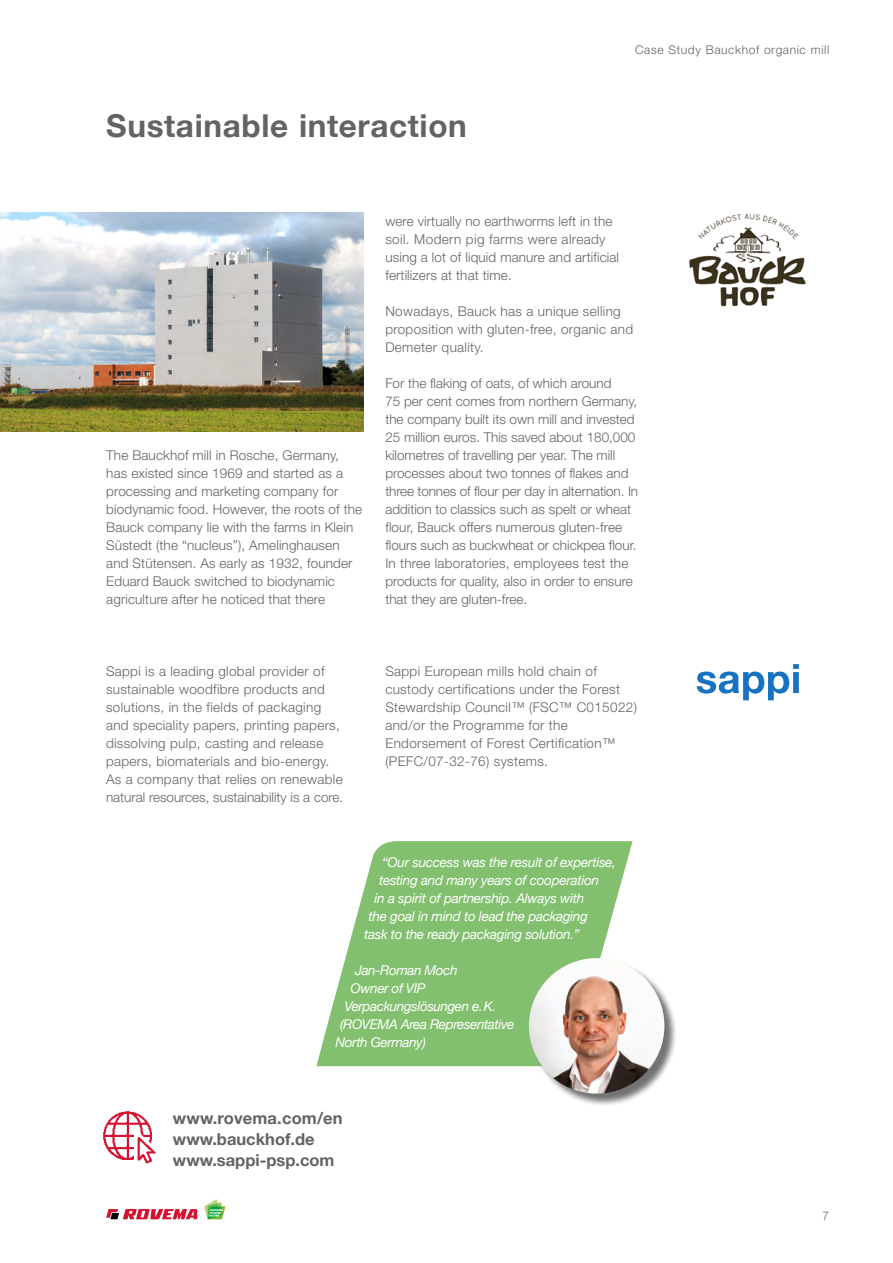
<style>
.page{position:relative;width:893px;height:1263px;background:#fff}
.page>*{position:absolute;margin:0;border:0;box-sizing:border-box;transform-origin:0 0}
.t1{font:700 31.5px "Helvetica Neue";letter-spacing:.02em;color:#646363}
.t2{font:700 16.5px/21px "Helvetica Neue";color:#646363}
.t3{font:300 13.5px/18px "Helvetica Neue";letter-spacing:.01em;color:#646363}
.t4{font:italic 13.5px "Helvetica Neue";letter-spacing:-.02em;color:#fff}
.t5{font:300 12px "Helvetica Neue";letter-spacing:.05em;color:#646363}
</style>
<div class="page">
<svg style="left:204px;top:1199px;width:21px;height:20px"></svg>
<svg style="left:106px;top:1209px;width:91px;height:10px"></svg>
<svg style="left:317px;top:841px;width:316px;height:225px;background:#94c983"></svg>
<div style="left:530px;top:959px;width:148px;height:148px;background:#000;opacity:.55"></div>
<img style="left:529px;top:958px;width:135px;height:136px;border-radius:68px">
<img style="left:689px;top:213px;width:117px;height:94px">
<img style="left:103px;top:1111px;width:53px;height:53px">
<img style="left:0;top:213px;width:364px;height:219px">
<svg style="left:697px;top:664px;width:102px;height:36px"></svg>
<h1 class="t1" style="left:106px;top:101px;width:362px">Sustainable interaction</h1>
<p class="t5" style="left:635px;top:40px;width:195px">Case Study Bauckhof organic mill</p>
<p class="t3" style="left:106px;top:445px;width:257px">The Bauckhof mill in Rosche, Germany, has existed since 1969 and started as a processing and marketing company for biodynamic food. However, the roots of the Bauck company lie with the farms in Klein Süstedt (the “nucleus”), Amelinghausen and Stütensen. As early as 1932, founder Eduard Bauck switched to biodynamic agriculture after he noticed that there</p>
<p class="t3" style="left:385px;top:211px;width:235px">were virtually no earthworms left in the soil. Modern pig farms were already using a lot of liquid manure and artificial fertilizers at that time.</p>
<p class="t3" style="left:385px;top:301px;width:249px">Nowadays, Bauck has a unique selling proposition with gluten-free, organic and<br>Demeter quality.</p>
<p class="t3" style="left:385px;top:373px;width:254px">For the flaking of oats, of which around<br>75 per cent comes from northern Germany, the company built its own mill and invested 25 million euros. This saved about 180,000 kilometres of travelling per year. The mill processes about two tonnes of flakes and three tonnes of flour per day in alternation. In addition to classics such as spelt or wheat flour, Bauck offers numerous gluten-free flours such as buckwheat or chickpea flour.<br>In three laboratories, employees test the products for quality, also in order to ensure that they are gluten-free.</p>
<p class="t3" style="left:106px;top:661px;width:239px">Sappi is a leading global provider of sustainable woodfibre products and solutions, in the fields of packaging and speciality papers, printing papers, dissolving pulp, casting and release papers, biomaterials and bio-energy.<br>As a company that relies on renewable natural resources, sustainability is a core.</p>
<p class="t3" style="left:385px;top:661px;width:253px">Sappi European mills hold chain of custody certifications under the Forest Stewardship Council™ (FSC™ C015022) and/or the Programme for the Endorsement of Forest Certification™ (PEFC/07-32-76) systems.</p>
<p class="t4" style="left:382px;top:852px;width:235px">“Our success was the result of expertise,</p>
<p class="t4" style="left:379px;top:870px;width:222px">testing and many years of cooperation</p>
<p class="t4" style="left:375px;top:888px;width:211px">in a spirit of partnership. Always with</p>
<p class="t4" style="left:369px;top:906px;width:221px">the goal in mind to lead the packaging</p>
<p class="t4" style="left:364px;top:924px;width:217px">task to the ready packaging solution.”</p>
<p class="t4" style="left:355px;top:960px;width:104px">Jan-Roman Moch</p>
<p class="t4" style="left:351px;top:978px;width:77px">Owner of VIP</p>
<p class="t4" style="left:345px;top:996px;width:153px">Verpackungslösungen e.K.</p>
<p class="t4" style="left:340px;top:1014px;width:176px">(ROVEMA Area Representative</p>
<p class="t4" style="left:336px;top:1032px;width:92px">North Germany)</p>
<p class="t2" style="left:173px;top:1108px;width:171px">www.rovema.com/en www.bauckhof.de www.sappi-psp.com</p>
<p class="t5" style="left:822px;top:1206px;width:8px">7</p>
</div>
